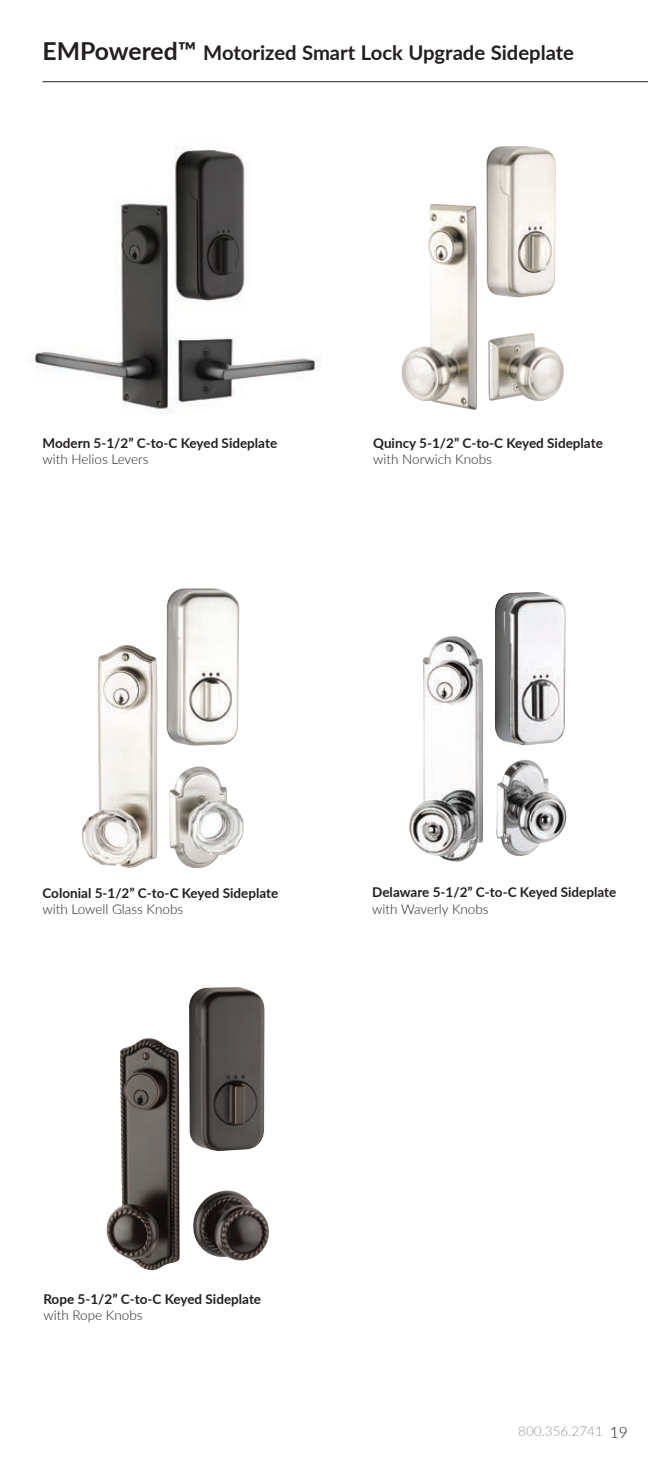
<style>
.page{position:relative;width:648px;height:1458px;background:#fff}
.page>*{position:absolute;margin:0;border:0;box-sizing:border-box;transform-origin:0 0}
.t1{font:700 20.25px "Lato";color:#231f20}
.t2{font:700 13.5px "Lato";color:#231f20}
.t3{font:300 13.5px "Lato";color:#231f20}
.t4{font:300 13.5px "Lato";color:#939598}
.s1{font-size:24.75px}
.s2{font-size:15.75px;color:#231f20}
</style>
<div class="page">
<hr style="left:43px;top:81px;width:605px;height:1px;background:#231f20">
<img style="left:29px;top:147px;width:292px;height:268px">
<img style="left:401px;top:146px;width:163px;height:264px">
<img style="left:409px;top:636px;width:74px;height:226px">
<img style="left:495px;top:592px;width:71px;height:153px">
<img style="left:496px;top:760px;width:71px;height:97px">
<img style="left:82px;top:645px;width:75px;height:223px">
<img style="left:166px;top:588px;width:74px;height:158px">
<img style="left:169px;top:766px;width:75px;height:103px">
<img style="left:106px;top:1038px;width:74px;height:233px">
<img style="left:189px;top:987px;width:76px;height:164px">
<img style="left:193px;top:1190px;width:76px;height:71px">
<p class="t1" style="left:43px;top:38px;width:533px"><span class="s1">EMPowered™</span> Motorized Smart Lock Upgrade Sideplate</p>
<p class="t2" style="left:43px;top:433px;width:236px">Modern 5-1/2” C-to-C Keyed Sideplate</p>
<p class="t3" style="left:43px;top:450px;width:108px">with Helios Levers</p>
<p class="t2" style="left:373px;top:433px;width:231px">Quincy 5-1/2” C-to-C Keyed Sideplate</p>
<p class="t3" style="left:373px;top:450px;width:120px">with Norwich Knobs</p>
<p class="t2" style="left:43px;top:883px;width:237px">Colonial 5-1/2” C-to-C Keyed Sideplate</p>
<p class="t3" style="left:43px;top:900px;width:142px">with Lowell Glass Knobs</p>
<p class="t2" style="left:372px;top:883px;width:246px">Delaware 5-1/2” C-to-C Keyed Sideplate</p>
<p class="t3" style="left:372px;top:899px;width:118px">with Waverly Knobs</p>
<p class="t2" style="left:43px;top:1289px;width:219px">Rope 5-1/2” C-to-C Keyed Sideplate</p>
<p class="t3" style="left:43px;top:1306px;width:101px">with Rope Knobs</p>
<p class="t4" style="left:518px;top:1422px;width:111px">800.356.2741 <span class="s2">19</span></p>
</div>
